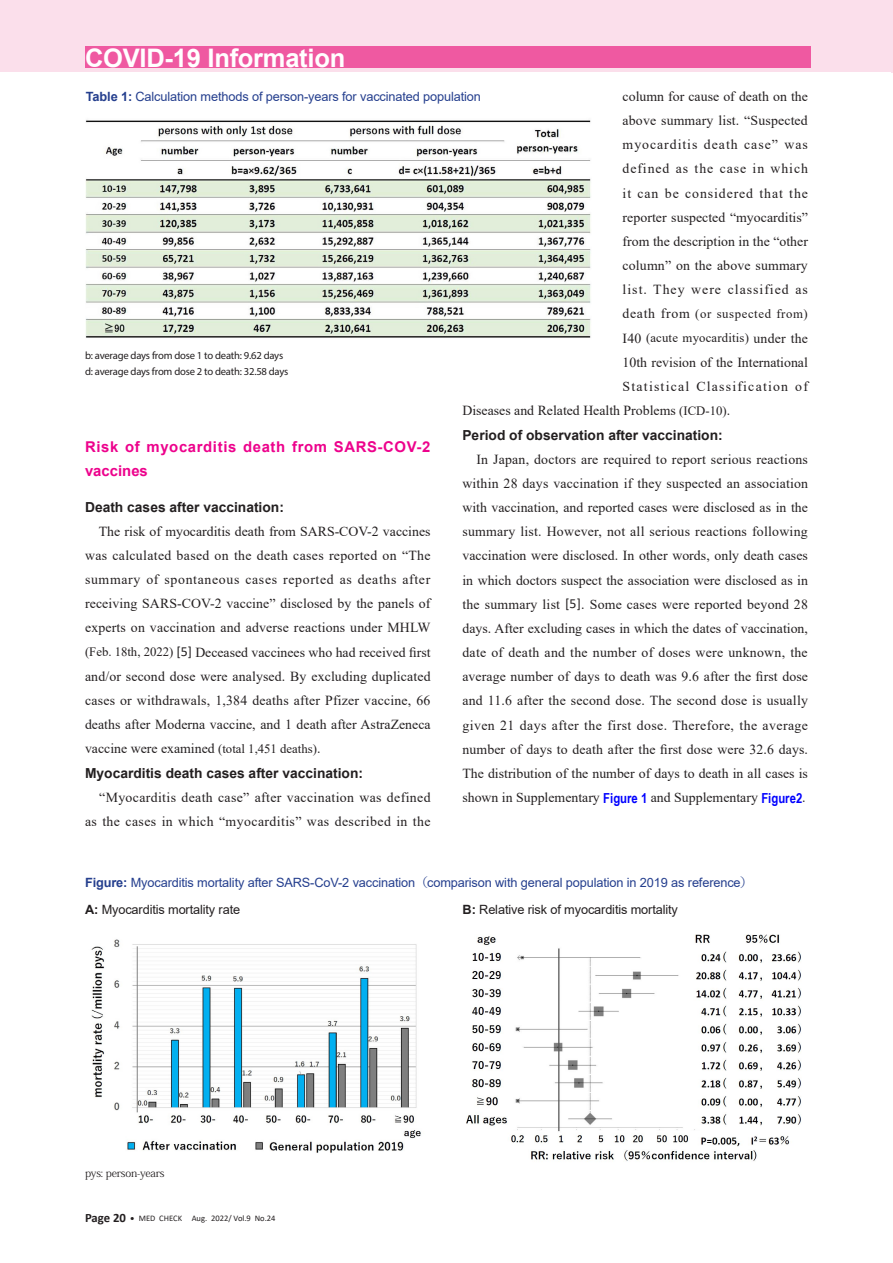
<style>
.page{position:relative;width:893px;height:1263px;background:#fff}
.page>*{position:absolute;margin:0;border:0;box-sizing:border-box;transform-origin:0 0}
.t1{font:700 25.5px "Arial";letter-spacing:-.01em;color:#fff}
.t2{font:700 14.85px/24.2px "Arial";letter-spacing:.04em;color:#ed028c}
.t3{font:13.8px/24.2px "Times New Roman";letter-spacing:.005em;color:#231f20;text-align:justify}
.t4{font:700 13.8px "Arial";color:#231f20}
.t5{font:13.8px/24.2px "Times New Roman";letter-spacing:.025em;color:#231f20;text-align:right}
.t6{font:13.8px "Times New Roman";letter-spacing:.09em;color:#231f20}
.t7{font:12.75px "Arial";letter-spacing:-.01em;color:#253f8e}
.t8{font:12.75px "Arial";letter-spacing:-.01em;color:#231f20}
.t9{font:12.75px/24.2px "Times New Roman";letter-spacing:.015em;color:#231f20}
.t10{font:10.65px "Myriad Pro";letter-spacing:-.02em;color:#231f20}
.t11{font:10.65px "Koz Min Pro";letter-spacing:-.02em;color:#231f20}
.t12{font:8.55px "Calibri";color:#231f20}
.s1{font-weight:700}
.s2{font-size:13.8px}
.s3{font-size:12.75px}
.s4{font-family:"Calibri"}
.s5{font-family:"Arial Narrow";font-weight:700;color:#00f}
.s6{font-family:"Koz Min Pro"}
.s7{font-weight:700;font-size:12.75px}
.s8{font-family:"HGP Soei Kakugothic UB";font-size:12.75px}
</style>
<div class="page">
<div style="left:0;top:0;width:893px;height:72px;background:#fbdfeb"></div>
<div style="left:85px;top:47px;width:725px;height:21px;background:#ef59a1"></div>
<img style="left:85px;top:120px;width:506px;height:218px">
<img style="left:91px;top:939px;width:330px;height:214px">
<img style="left:466px;top:934px;width:335px;height:227px">
<p class="t1" style="left:85px;top:40px;width:262px">COVID-19 Information</p>
<p class="t7" style="left:86px;top:88px;width:397px"><span class="s1">Table 1:</span> Calculation methods of person-years for vaccinated population</p>
<p class="t3" style="left:623px;top:84px;width:187px">column for cause of death on the above summary list. “Suspected myocarditis death case” was defined as the case in which it can be considered that the reporter suspected “myocarditis” from the description in the “other column” on the above summary list. They were classified as</p>
<p class="t9" style="left:623px;top:301px;width:187px"><span class="s2">death from</span> (or suspected from)<br><span class="s2">I40</span> (acute myocarditis) <span class="s2">under the</span></p>
<p class="t3" style="left:623px;top:350px;width:187px">10th revision of the International</p>
<p class="t6" style="left:623px;top:377px;width:187px">Statistical Classification of</p>
<p class="t3" style="left:462px;top:398px;width:269px">Diseases and Related Health Problems <span class="s3">(ICD-10)</span>.</p>
<p class="t4" style="left:462px;top:425px;width:262px">Period of observation after vaccination:</p>
<p class="t3" style="left:462px;top:446px;width:347px;text-indent:14px">In Japan, doctors are required to report serious reactions within 28 days vaccination if they suspected an association with vaccination, and reported cases were disclosed as in the summary list. However, not all serious reactions following vaccination were disclosed. In other words, only death cases in which doctors suspect the association were disclosed as in the summary list <span class="s4">[5]</span>. Some cases were reported beyond 28 days. After excluding cases in which the dates of vaccination, date of death and the number of doses were unknown, the average number of days to death was 9.6 after the first dose and 11.6 after the second dose. The second dose is usually given 21 days after the first dose. Therefore, the average number of days to death after the first dose were 32.6 days.<br>The distribution of the number of days to death in all cases is shown in Supplementary <span class="s5">Figure 1</span> and Supplementary <span class="s5">Figure2</span>.</p>
<p class="t10" style="left:85px;top:349px;width:200px">b: average days from dose 1 to death: 9.62 days</p>
<p class="t10" style="left:85px;top:365px;width:205px">d: average days from dose 2 to death: 32.58 days</p>
<p class="t2" style="left:85px;top:435px;width:347px">Risk of myocarditis death from SARS-COV-2 vaccines</p>
<p class="t4" style="left:85px;top:497px;width:200px">Death cases after vaccination:</p>
<p class="t3" style="left:85px;top:518px;width:347px;text-indent:14px">The risk of myocarditis death from SARS-COV-2 vaccines was calculated based on the death cases reported on “The summary of spontaneous cases reported as deaths after receiving SARS-COV-2 vaccine” disclosed by the panels of experts on vaccination and adverse reactions under MHLW <span class="s3">(Feb. 18th, 2022)</span> <span class="s4">[5]</span> Deceased vaccinees who had received first and/or second dose were analysed. By excluding duplicated cases or withdrawals, 1,384 deaths after Pfizer vaccine, 66 deaths after Moderna vaccine, and 1 death after AstraZeneca vaccine were examined <span class="s3">(total 1,451 deaths)</span>.</p>
<p class="t4" style="left:85px;top:763px;width:280px">Myocarditis death cases after vaccination:</p>
<p class="t5" style="left:85px;top:784px;width:347px">“Myocarditis death case” after vaccination was defined as the cases in which “myocarditis” was described in the</p>
<p class="t7" style="left:85px;top:874px;width:669px"><span class="s1">Figure:</span> Myocarditis mortality after SARS-CoV-2 vaccination <span class="s6">（</span>comparison with general population in 2019 as reference<span class="s6">）</span></p>
<p class="t8" style="left:85px;top:900px;width:157px"><span class="s1">A:</span> Myocarditis mortality rate</p>
<p class="t8" style="left:463px;top:900px;width:217px"><span class="s1">B:</span> Relative risk of myocarditis mortality</p>
<p class="t11" style="left:85px;top:1165px;width:81px">pys: person-years</p>
<p class="t12" style="left:85px;top:1212px;width:192px"><span class="s7">Page 20</span> <span class="s8">・</span> MED CHECK Aug. 2022/ Vol.9 No.24</p>
</div>
